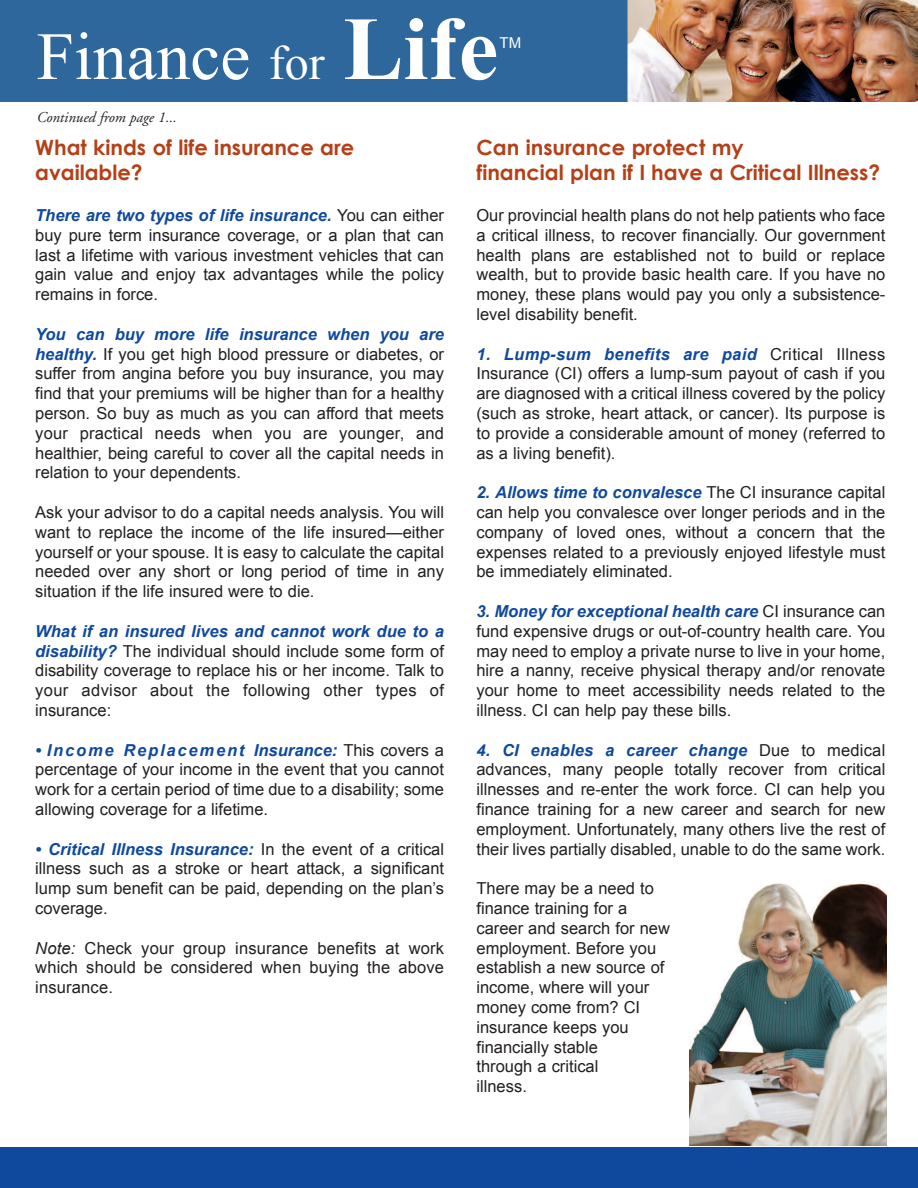
<style>
.page{position:relative;width:918px;height:1188px;background:#fff}
.page>*{position:absolute;margin:0;border:0;box-sizing:border-box;transform-origin:0 0}
.t1{font:67.5px "Times New Roman";color:#fff}
.t2{font:700 21px/25.2px "Century Gothic";color:#b44018}
.t3{font:16.5px/19.8px "Arial";color:#231f20;text-align:justify}
.t4{font:italic 15px "Adobe Garamond";color:#231f20}
.t5{font:15px "Arial";color:#fff}
.s1{font-size:48px}
.s2{font-weight:700;font-size:90px}
.s3{font-weight:700;font-style:italic;color:#0f499d}
.s4{font-style:italic}
</style>
<div class="page">
<div style="left:0;top:1147px;width:918px;height:41px;background:#0f499d"></div>
<img style="left:690px;top:883px;width:196px;height:262px">
<img style="left:0;top:0;width:918px;height:101px">
<h1 class="t1" style="left:37px;top:19px;width:463px">Finance <span class="s1">for</span> <span class="s2">Life</span></h1>
<p class="t5" style="left:500px;top:34px;width:23px">TM</p>
<p class="t4" style="left:37px;top:111px;width:142px">Continued from page 1...</p>
<p class="t2" style="left:35px;top:134px;width:321px">What kinds of life insurance are available?</p>
<p class="t3" style="left:35px;top:205px;width:410px"><span class="s3">There are two types of life insurance.</span> You can either buy pure term insurance coverage, or a plan that can last a lifetime with various investment vehicles that can gain value and enjoy tax advantages while the policy remains in force.</p>
<p class="t3" style="left:35px;top:324px;width:410px"><span class="s3">You can buy more life insurance when you are healthy.</span> If you get high blood pressure or diabetes, or suffer from angina before you buy insurance, you may find that your premiums will be higher than for a healthy person. So buy as much as you can afford that meets your practical needs when you are younger, and healthier, being careful to cover all the capital needs in relation to your dependents.</p>
<p class="t3" style="left:35px;top:502px;width:410px">Ask your advisor to do a capital needs analysis. You will want to replace the income of the life insured—either yourself or your spouse. It is easy to calculate the capital needed over any short or long period of time in any situation if the life insured were to die.</p>
<p class="t3" style="left:35px;top:621px;width:410px"><span class="s3">What if an insured lives and cannot work due to a disability?</span> The individual should include some form of disability coverage to replace his or her income. Talk to your advisor about the following other types of insurance:</p>
<p class="t3" style="left:35px;top:740px;width:410px"><span class="s3">• Income Replacement Insurance:</span> This covers a percentage of your income in the event that you cannot work for a certain period of time due to a disability; some allowing coverage for a lifetime.</p>
<p class="t3" style="left:35px;top:839px;width:410px"><span class="s3">• Critical Illness Insurance:</span> In the event of a critical illness such as a stroke or heart attack, a significant lump sum benefit can be paid, depending on the plan’s coverage.</p>
<p class="t3" style="left:35px;top:938px;width:410px"><span class="s4">Note:</span> Check your group insurance benefits at work which should be considered when buying the above insurance.</p>
<p class="t2" style="left:476px;top:134px;width:405px">Can insurance protect my<br>financial plan if I have a Critical Illness?</p>
<p class="t3" style="left:476px;top:205px;width:410px">Our provincial health plans do not help patients who face a critical illness, to recover financially. Our government health plans are established not to build or replace wealth, but to provide basic health care. If you have no money, these plans would pay you only a subsistence&shy;level disability benefit.</p>
<p class="t3" style="left:476px;top:344px;width:410px"><span class="s3">1. Lump-sum benefits are paid</span> Critical Illness Insurance (CI) offers a lump-sum payout of cash if you are diagnosed with a critical illness covered by the policy (such as stroke, heart attack, or cancer). Its purpose is to provide a considerable amount of money (referred to as a living benefit).</p>
<p class="t3" style="left:476px;top:483px;width:410px"><span class="s3">2. Allows time to convalesce</span> The CI insurance capital can help you convalesce over longer periods and in the company of loved ones, without a concern that the expenses related to a previously enjoyed lifestyle must be immediately eliminated.</p>
<p class="t3" style="left:476px;top:601px;width:410px"><span class="s3">3. Money for exceptional health care</span> CI insurance can fund expensive drugs or out-of-country health care. You may need to employ a private nurse to live in your home, hire a nanny, receive physical therapy and/or renovate your home to meet accessibility needs related to the illness. CI can help pay these bills.</p>
<p class="t3" style="left:476px;top:740px;width:410px"><span class="s3">4. CI enables a career change</span> Due to medical advances, many people totally recover from critical illnesses and re-enter the work force. CI can help you finance training for a new career and search for new employment. Unfortunately, many others live the rest of their lives partially disabled, unable to do the same work.</p>
<p class="t3" style="left:476px;top:879px;width:195px;text-align:left">There may be a need to finance training for a career and search for new employment. Before you establish a new source of income, where will your money come from? CI insurance keeps you financially stable<br>through a critical<br>illness.</p>
</div>
